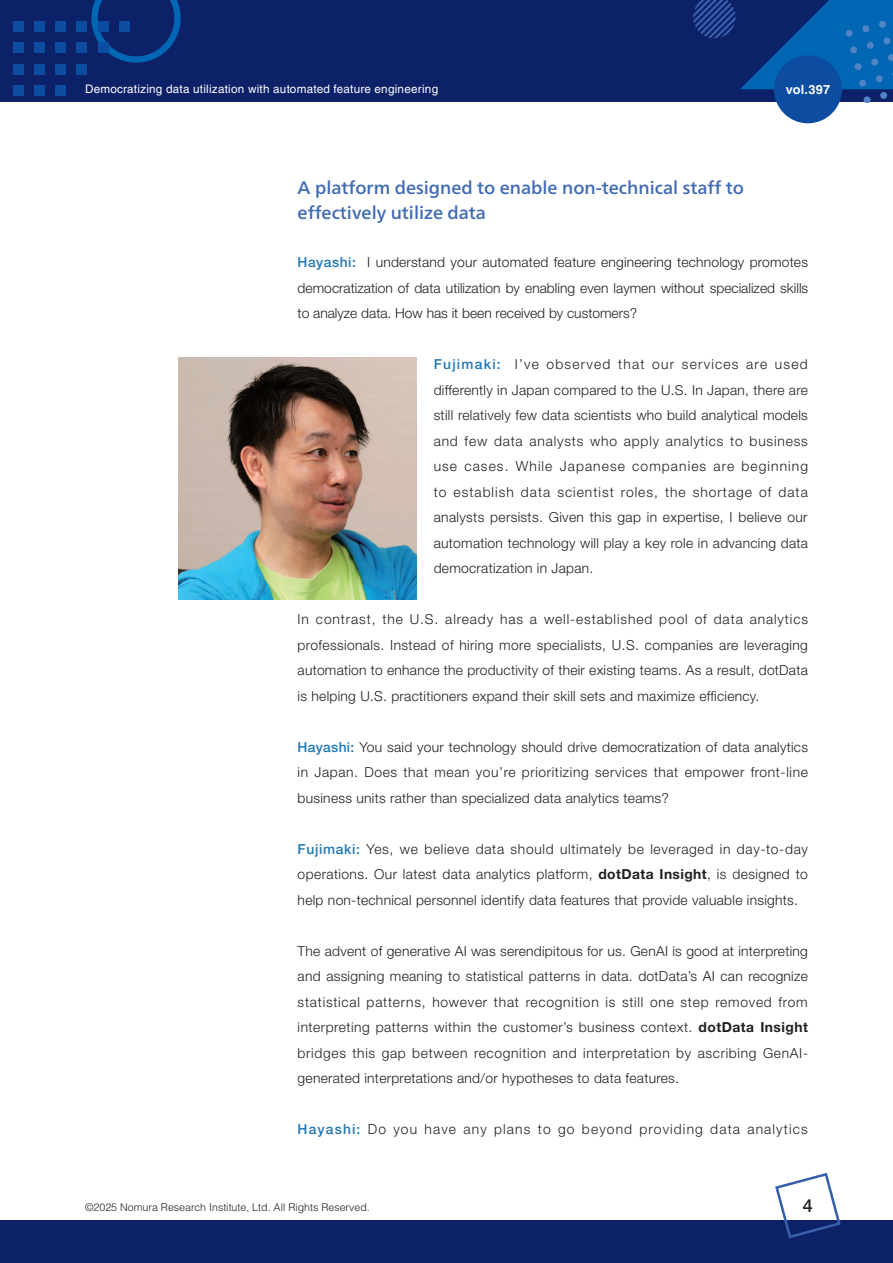
<style>
.page{position:relative;width:893px;height:1263px;background:#fff}
.page>*{position:absolute;margin:0;border:0;box-sizing:border-box;transform-origin:0 0}
.t1{font:500 18px/25.5px "Frutiger Neue LT Pro";color:#406ab4}
.t2{font:500 18px "Helvetica Neue";color:#231f20}
.t3{font:300 13.8px/25.5px "Helvetica Neue";letter-spacing:.02em;color:#231f20;text-align:justify}
.t4{font:300 13.8px "Helvetica Neue";letter-spacing:.08em;color:#231f20}
.t5{font:700 12.75px "Helvetica LT Std";letter-spacing:.02em;color:#fff}
.t6{font:11.7px "Helvetica LT Std";letter-spacing:.02em;color:#fff}
.t7{font:300 10.65px "Helvetica LT Std";color:#231f20}
.s1{font-weight:500;color:#2378b5}
.s2{font-weight:700}
</style>
<div class="page">
<img style="left:179px;top:357px;width:238px;height:243px">
<div style="left:0;top:0;width:893px;height:102px;background:#0d2169"></div>
<svg style="left:91px;top:0;width:90px;height:63px"></svg>
<svg style="left:693px;top:0;width:200px;height:102px"></svg>
<div style="left:13px;top:21px;width:10px;height:11px;background:#0d4da1"></div>
<div style="left:34px;top:21px;width:11px;height:11px;background:#0d4da1"></div>
<div style="left:55px;top:21px;width:11px;height:11px;background:#0d4da1"></div>
<div style="left:77px;top:21px;width:10px;height:11px;background:#0d4da1"></div>
<div style="left:98px;top:21px;width:10px;height:11px;background:#0d4da1"></div>
<div style="left:119px;top:21px;width:11px;height:11px;background:#0d4da1"></div>
<div style="left:13px;top:43px;width:10px;height:10px;background:#0d4da1"></div>
<div style="left:34px;top:43px;width:11px;height:10px;background:#0d4da1"></div>
<div style="left:55px;top:43px;width:11px;height:10px;background:#0d4da1"></div>
<div style="left:77px;top:43px;width:10px;height:10px;background:#0d4da1"></div>
<div style="left:98px;top:43px;width:10px;height:10px;background:#0d4da1"></div>
<div style="left:13px;top:64px;width:10px;height:10px;background:#0d4da1"></div>
<div style="left:34px;top:64px;width:11px;height:10px;background:#0d4da1"></div>
<div style="left:55px;top:64px;width:11px;height:10px;background:#0d4da1"></div>
<div style="left:77px;top:64px;width:10px;height:10px;background:#0d4da1"></div>
<div style="left:13px;top:85px;width:10px;height:11px;background:#0d4da1"></div>
<div style="left:34px;top:85px;width:11px;height:11px;background:#0d4da1"></div>
<div style="left:55px;top:85px;width:11px;height:11px;background:#0d4da1"></div>
<div style="left:0;top:1220px;width:893px;height:43px;background:#0d2169"></div>
<svg style="left:775px;top:1172px;width:66px;height:67px"></svg>
<div style="left:774px;top:55px;width:68px;height:68px;background:#0d4da1;border-radius:50%"></div>
<p class="t6" style="left:85px;top:82px;width:355px">Democratizing data utilization with automated feature engineering</p>
<p class="t5" style="left:786px;top:81px;width:46px">vol.397</p>
<h1 class="t1" style="left:298px;top:175px;width:448px">A platform designed to enable non-technical staff to effectively utilize data</h1>
<p class="t3" style="left:298px;top:249px;width:512px"><span class="s1">Hayashi:</span> I understand your automated feature engineering technology promotes democratization of data utilization by enabling even laymen without specialized skills to analyze data. How has it been received by customers?</p>
<p class="t3" style="left:434px;top:351px;width:376px"><span class="s1">Fujimaki:</span> I’ve observed that our services are used differently in Japan compared to the U.S. In Japan, there are still relatively few data scientists who build analytical models and few data analysts who apply analytics to business use cases. While Japanese companies are beginning to establish data scientist roles, the shortage of data analysts persists. Given this gap in expertise, I believe our automation technology will play a key role in advancing data democratization in Japan.</p>
<p class="t3" style="left:298px;top:606px;width:512px">In contrast, the U.S. already has a well-established pool of data analytics professionals. Instead of hiring more specialists, U.S. companies are leveraging automation to enhance the productivity of their existing teams. As a result, dotData is helping U.S. practitioners expand their skill sets and maximize efficiency.</p>
<p class="t3" style="left:298px;top:734px;width:512px"><span class="s1">Hayashi:</span> You said your technology should drive democratization of data analytics in Japan. Does that mean you’re prioritizing services that empower front-line business units rather than specialized data analytics teams?</p>
<p class="t3" style="left:298px;top:836px;width:512px"><span class="s1">Fujimaki:</span> Yes, we believe data should ultimately be leveraged in day-to-day operations. Our latest data analytics platform, <span class="s2">dotData Insight</span>, is designed to help non-technical personnel identify data features that provide valuable insights.</p>
<p class="t3" style="left:298px;top:938px;width:512px">The advent of generative AI was serendipitous for us. GenAI is good at interpreting and assigning meaning to statistical patterns in data. dotData’s AI can recognize statistical patterns, however that recognition is still one step removed from interpreting patterns within the customer’s business context. <span class="s2">dotData Insight </span>bridges this gap between recognition and interpretation by ascribing GenAI&shy;generated interpretations and/or hypotheses to data features.</p>
<p class="t4" style="left:298px;top:1121px;width:511px"><span class="s1">Hayashi:</span> Do you have any plans to go beyond providing data analytics</p>
<p class="t7" style="left:85px;top:1201px;width:286px">©2025 Nomura Research Institute, Ltd. All Rights Reserved.</p>
<h1 class="t2" style="left:803px;top:1194px;width:12px">4</h1>
</div>
